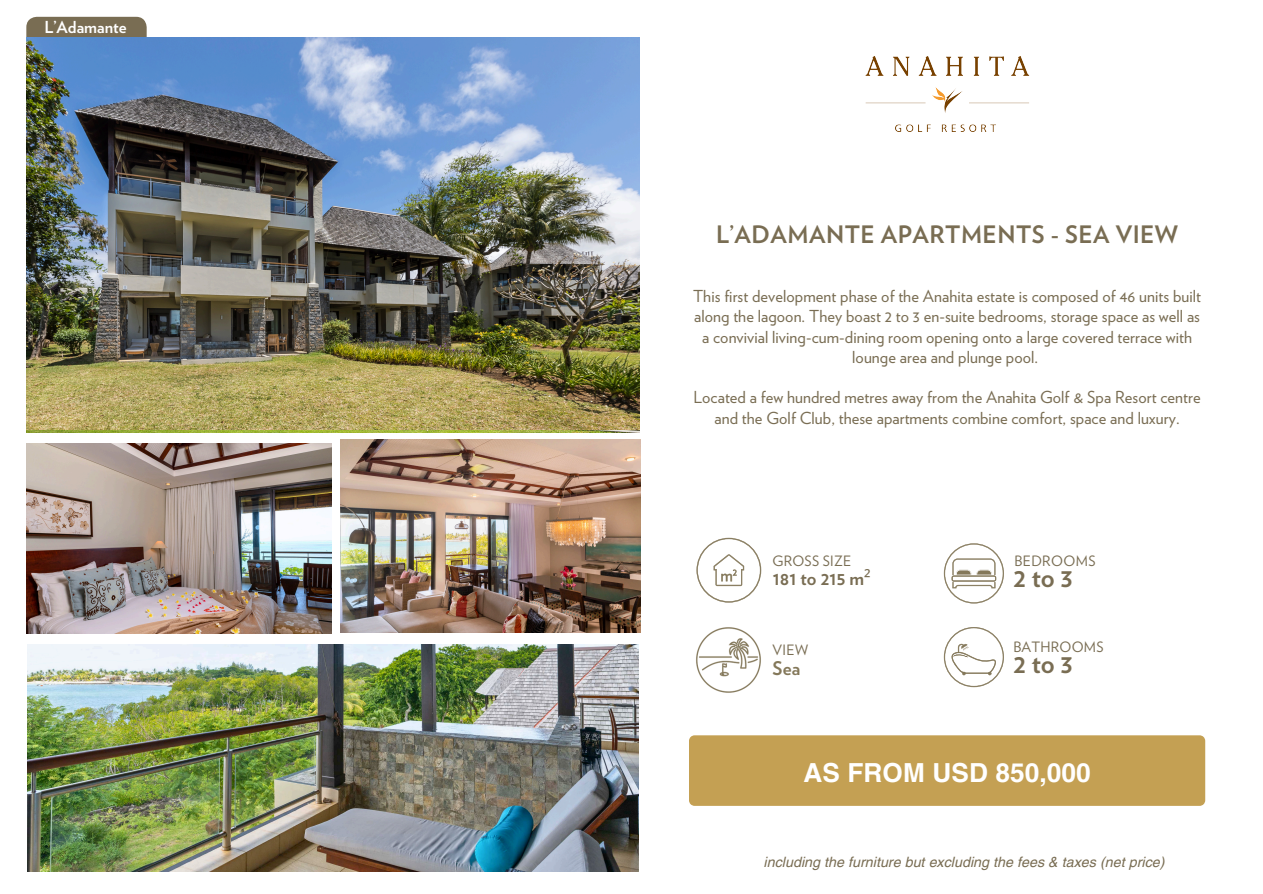
<style>
.page{position:relative;width:1263px;height:894px;background:#fff}
.page>*{position:absolute;margin:0;border:0;box-sizing:border-box;transform-origin:0 0}
.t1{font:700 27px "Verlag";letter-spacing:.215em;color:#796d53}
.t2{font:700 26.25px "Helvetica LT Pro";letter-spacing:.005em;color:#fff}
.t3{font:700 24px "Verlag";letter-spacing:.02em;color:#796d53}
.t4{font:700 18.75px "Verlag";color:#796d53}
.t5{font:700 18.75px "Verlag";color:#84785a}
.t6{font:16.5px/20.2px "Verlag";letter-spacing:.005em;color:#796d53;text-align:center}
.t7{font:700 16.5px "Verlag";color:#fff}
.t8{font:italic 14.25px "Helvetica LT Pro";letter-spacing:.005em;color:#796d53}
.t9{font:14.25px "Verlag";letter-spacing:.015em;color:#796d53}
.s1{font-family:"Noto Sans";font-weight:400}
</style>
<div class="page">
<img style="left:865px;top:56px;width:165px;height:76px">
<svg style="left:26px;top:17px;width:121px;height:21px;background:#7a715c"></svg>
<img style="left:26px;top:38px;width:613px;height:391px">
<div style="left:689px;top:735px;width:516px;height:70px;background:#c4a053"></div>
<svg style="left:696px;top:537px;width:65px;height:65px"></svg>
<img style="left:696px;top:627px;width:65px;height:66px">
<svg style="left:944px;top:543px;width:60px;height:60px"></svg>
<svg style="left:944px;top:627px;width:60px;height:60px"></svg>
<img style="left:341px;top:439px;width:299px;height:193px">
<img style="left:28px;top:644px;width:611px;height:226px">
<img style="left:26px;top:443px;width:305px;height:190px">
<h4 class="t7" style="left:44px;top:19px;width:84px">L’Adamante</h4>
<p class="t3" style="left:716px;top:224px;width:464px">L’ADAMANTE APARTMENTS - SEA VIEW</p>
<p class="t6" style="left:693px;top:287px;width:510px">This first development phase of the Anahita estate is composed of 46 units built along the lagoon. They boast 2 to 3 en-suite bedrooms, storage space as well as a convivial living-cum-dining room opening onto a large covered terrace with lounge area and plunge pool.</p>
<h5 class="t6" style="left:693px;top:388px;width:509px">Located a few hundred metres away from the Anahita Golf &amp; Spa Resort centre and the Golf Club, these apartments combine comfort, space and luxury.</h5>
<p class="t9" style="left:772px;top:554px;width:80px">GROSS SIZE</p>
<h5 class="t9" style="left:1014px;top:554px;width:83px">BEDROOMS</h5>
<p class="t4" style="left:773px;top:570px;width:99px">181 to 215 m<span class="s1">²</span></p>
<h3 class="t1" style="left:1013px;top:565px;width:61px">2to3</h3>
<p class="t9" style="left:772px;top:643px;width:37px">VIEW</p>
<p class="t5" style="left:772px;top:659px;width:29px">Sea</p>
<h5 class="t9" style="left:1013px;top:641px;width:92px">BATHROOMS</h5>
<h6 class="t1" style="left:1013px;top:651px;width:61px">2to3</h6>
<p class="t2" style="left:803px;top:762px;width:289px">AS FROM USD 850,000</p>
<p class="t8" style="left:764px;top:856px;width:402px">including the furniture but excluding the fees &amp; taxes (net price)</p>
</div>
